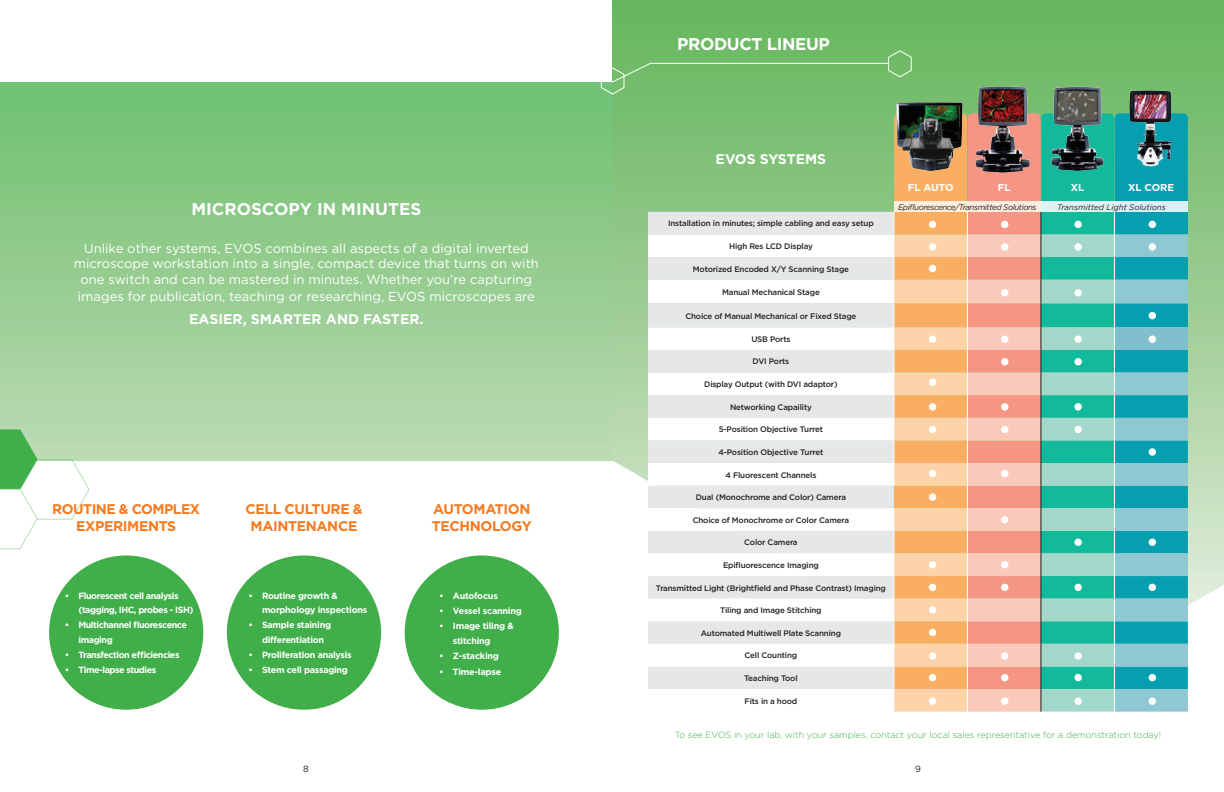
<style>
.page{position:relative;width:1224px;height:792px;background:#fff}
.page>*{position:absolute;margin:0;border:0;box-sizing:border-box;transform-origin:0 0}
.t1{font:700 17px "Gotham";letter-spacing:-.005em;color:#fff}
.t2{font:700 17px "Gotham";letter-spacing:-.025em;color:#fff}
.t3{font:700 14px/16.8px "Gotham";letter-spacing:-.025em;color:#f47b21;text-align:center}
.t4{font:700 14px "Gotham";color:#fff}
.t5{font:13px/15.6px "Gotham";color:#fff;text-align:center}
.t6{font:700 10px "Gotham";color:#fff}
.t7{font:700 9px/14.8px "Gotham";letter-spacing:-.035em;color:#fff}
.t8{font:300 9px "Gotham";color:#40ae49}
.t9{font:9px "Gotham";color:#231f20}
.t10{font:500 8px "Gotham";letter-spacing:-.02em;color:#231f20}
.t11{font:italic 8px "Gotham";letter-spacing:-.05em;color:#231f20}
.t12{font:italic 8px "Gotham";color:#231f20}
</style>
<div class="page">
<div style="left:0;top:83px;width:612px;height:377px;background:linear-gradient(to bottom,#6dc070,#bcdab2)"></div>
<svg style="left:0;top:429px;width:90px;height:121px"></svg>
<div style="left:49px;top:555px;width:154px;height:155px;background:#40ae49;border-radius:50%"></div>
<div style="left:227px;top:555px;width:154px;height:155px;background:#40ae49;border-radius:50%"></div>
<div style="left:405px;top:555px;width:154px;height:155px;background:#40ae49;border-radius:50%"></div>
<svg style="left:612px;top:0;width:612px;height:605px;background:#88c580"></svg>
<div style="left:648px;top:212px;width:246px;height:22px;background:#e6e7e9"></div>
<svg style="left:648px;top:234px;width:246px;height:455px"></svg>
<svg style="left:894px;top:113px;width:294px;height:599px;background:#a2b9a5"></svg>
<img style="left:891px;top:85px;width:75px;height:99px">
<img style="left:1119px;top:82px;width:67px;height:88px">
<img style="left:967px;top:67px;width:74px;height:108px">
<img style="left:1041px;top:85px;width:69px;height:88px">
<div style="left:929px;top:221px;width:7px;height:7px;background:#fff;border-radius:50%"></div>
<div style="left:1001px;top:221px;width:7px;height:7px;background:#fff;border-radius:50%"></div>
<div style="left:1074px;top:221px;width:8px;height:7px;background:#fff;border-radius:50%"></div>
<div style="left:1149px;top:221px;width:7px;height:7px;background:#fff;border-radius:50%"></div>
<div style="left:1149px;top:312px;width:7px;height:7px;background:#fff;border-radius:50%"></div>
<div style="left:1001px;top:336px;width:7px;height:7px;background:#fff;border-radius:50%"></div>
<div style="left:1074px;top:336px;width:8px;height:7px;background:#fff;border-radius:50%"></div>
<div style="left:1001px;top:403px;width:7px;height:8px;background:#fff;border-radius:50%"></div>
<div style="left:1074px;top:403px;width:8px;height:8px;background:#fff;border-radius:50%"></div>
<div style="left:1001px;top:561px;width:7px;height:8px;background:#fff;border-radius:50%"></div>
<div style="left:1074px;top:584px;width:8px;height:7px;background:#fff;border-radius:50%"></div>
<div style="left:1149px;top:584px;width:7px;height:7px;background:#fff;border-radius:50%"></div>
<div style="left:1149px;top:697px;width:7px;height:8px;background:#fff;border-radius:50%"></div>
<div style="left:929px;top:379px;width:7px;height:7px;background:#fff;border-radius:50%"></div>
<div style="left:929px;top:561px;width:7px;height:8px;background:#fff;border-radius:50%"></div>
<div style="left:929px;top:629px;width:7px;height:7px;background:#fff;border-radius:50%"></div>
<div style="left:929px;top:336px;width:7px;height:7px;background:#fff;border-radius:50%"></div>
<div style="left:929px;top:243px;width:7px;height:8px;background:#fff;border-radius:50%"></div>
<div style="left:1001px;top:243px;width:7px;height:8px;background:#fff;border-radius:50%"></div>
<div style="left:1074px;top:243px;width:8px;height:8px;background:#fff;border-radius:50%"></div>
<div style="left:1149px;top:243px;width:7px;height:8px;background:#fff;border-radius:50%"></div>
<div style="left:1149px;top:336px;width:7px;height:7px;background:#fff;border-radius:50%"></div>
<div style="left:1149px;top:448px;width:7px;height:8px;background:#fff;border-radius:50%"></div>
<div style="left:1001px;top:358px;width:7px;height:7px;background:#fff;border-radius:50%"></div>
<div style="left:1074px;top:358px;width:8px;height:7px;background:#fff;border-radius:50%"></div>
<div style="left:1001px;top:426px;width:7px;height:7px;background:#fff;border-radius:50%"></div>
<div style="left:1074px;top:426px;width:8px;height:7px;background:#fff;border-radius:50%"></div>
<div style="left:1001px;top:584px;width:7px;height:7px;background:#fff;border-radius:50%"></div>
<div style="left:1001px;top:470px;width:7px;height:7px;background:#fff;border-radius:50%"></div>
<div style="left:1001px;top:516px;width:7px;height:7px;background:#fff;border-radius:50%"></div>
<div style="left:1074px;top:539px;width:8px;height:7px;background:#fff;border-radius:50%"></div>
<div style="left:1149px;top:539px;width:7px;height:7px;background:#fff;border-radius:50%"></div>
<div style="left:1149px;top:674px;width:7px;height:7px;background:#fff;border-radius:50%"></div>
<div style="left:1001px;top:289px;width:7px;height:8px;background:#fff;border-radius:50%"></div>
<div style="left:1074px;top:289px;width:8px;height:8px;background:#fff;border-radius:50%"></div>
<div style="left:929px;top:403px;width:7px;height:8px;background:#fff;border-radius:50%"></div>
<div style="left:929px;top:584px;width:7px;height:7px;background:#fff;border-radius:50%"></div>
<div style="left:929px;top:652px;width:7px;height:8px;background:#fff;border-radius:50%"></div>
<div style="left:1001px;top:652px;width:7px;height:8px;background:#fff;border-radius:50%"></div>
<div style="left:1074px;top:652px;width:8px;height:8px;background:#fff;border-radius:50%"></div>
<div style="left:929px;top:470px;width:7px;height:7px;background:#fff;border-radius:50%"></div>
<div style="left:929px;top:265px;width:7px;height:7px;background:#fff;border-radius:50%"></div>
<div style="left:929px;top:426px;width:7px;height:7px;background:#fff;border-radius:50%"></div>
<div style="left:929px;top:606px;width:7px;height:8px;background:#fff;border-radius:50%"></div>
<div style="left:929px;top:674px;width:7px;height:7px;background:#fff;border-radius:50%"></div>
<div style="left:1001px;top:674px;width:7px;height:7px;background:#fff;border-radius:50%"></div>
<div style="left:1074px;top:674px;width:8px;height:7px;background:#fff;border-radius:50%"></div>
<div style="left:929px;top:697px;width:7px;height:8px;background:#fff;border-radius:50%"></div>
<div style="left:1001px;top:697px;width:7px;height:8px;background:#fff;border-radius:50%"></div>
<div style="left:1074px;top:697px;width:8px;height:8px;background:#fff;border-radius:50%"></div>
<div style="left:929px;top:493px;width:7px;height:8px;background:#fff;border-radius:50%"></div>
<div style="left:894px;top:201px;width:147px;height:11px;background:#fdeee0"></div>
<div style="left:1041px;top:201px;width:147px;height:11px;background:#dbf3f3"></div>
<svg style="left:600px;top:50px;width:313px;height:45px;background:#79bf71"></svg>
<p class="t1" style="left:191px;top:198px;width:231px">MICROSCOPY IN MINUTES</p>
<p class="t5" style="left:74px;top:240px;width:467px">Unlike other systems, EVOS combines all aspects of a digital inverted microscope workstation into a single, compact device that turns on with one switch and can be mastered in minutes. Whether you’re capturing</p>
<p class="t5" style="left:78px;top:288px;width:459px">images for publication, teaching or researching, EVOS microscopes are</p>
<p class="t4" style="left:189px;top:310px;width:236px">EASIER, SMARTER AND FASTER.</p>
<p class="t3" style="left:52px;top:501px;width:149px">ROUTINE &amp; COMPLEX<br>EXPERIMENTS</p>
<p class="t3" style="left:432px;top:501px;width:101px;text-align:left">AUTOMATION<br>TECHNOLOGY</p>
<p class="t3" style="left:245px;top:501px;width:119px">CELL CULTURE &amp;<br>MAINTENANCE</p>
<p class="t7" style="left:78px;top:588px;width:117px;text-indent:-14px">• Fluorescent cell analysis (tagging, IHC, probes - ISH)</p>
<p class="t7" style="left:78px;top:618px;width:110px;text-indent:-14px">• Multichannel fluorescence imaging</p>
<p class="t7" style="left:65px;top:647px;width:116px">• Transfection efficiencies</p>
<p class="t7" style="left:65px;top:662px;width:93px">• Time-lapse studies</p>
<p class="t7" style="left:262px;top:588px;width:107px;text-indent:-14px">• Routine growth &amp; morphology inspections</p>
<p class="t7" style="left:262px;top:618px;width:71px;text-indent:-14px">• Sample staining differentiation</p>
<p class="t7" style="left:248px;top:647px;width:105px">• Proliferation analysis</p>
<p class="t7" style="left:248px;top:662px;width:101px">• Stem cell passaging</p>
<p class="t9" style="left:303px;top:763px;width:7px">8</p>
<p class="t7" style="left:439px;top:588px;width:60px">• Autofocus</p>
<p class="t7" style="left:439px;top:603px;width:84px">• Vessel scanning</p>
<p class="t7" style="left:453px;top:618px;width:62px;line-height:15.2px;text-indent:-14px">• Image tiling &amp; stitching</p>
<p class="t7" style="left:439px;top:649px;width:61px">• Z-stacking</p>
<p class="t7" style="left:439px;top:664px;width:63px">• Time-lapse</p>
<p class="t2" style="left:677px;top:32px;width:154px">PRODUCT LINEUP</p>
<p class="t4" style="left:716px;top:150px;width:112px">EVOS SYSTEMS</p>
<p class="t6" style="left:908px;top:181px;width:47px">FL AUTO</p>
<p class="t6" style="left:998px;top:181px;width:14px">FL</p>
<p class="t6" style="left:1071px;top:181px;width:15px">XL</p>
<p class="t6" style="left:1128px;top:181px;width:48px">XL CORE</p>
<p class="t11" style="left:898px;top:202px;width:140px">Epifluorescence/Transmitted Solutions</p>
<p class="t12" style="left:1057px;top:202px;width:110px">Transmitted Light Solutions</p>
<p class="t10" style="left:668px;top:218px;width:207px">Installation in minutes; simple cabling and easy setup</p>
<p class="t10" style="left:729px;top:241px;width:85px">High Res LCD Display</p>
<p class="t10" style="left:693px;top:263px;width:158px">Motorized Encoded X/Y Scanning Stage</p>
<p class="t10" style="left:722px;top:287px;width:99px">Manual Mechanical Stage</p>
<p class="t10" style="left:685px;top:310px;width:173px">Choice of Manual Mechanical or Fixed Stage</p>
<p class="t10" style="left:751px;top:334px;width:41px">USB Ports</p>
<p class="t10" style="left:753px;top:356px;width:38px">DVI Ports</p>
<p class="t10" style="left:704px;top:379px;width:135px">Display Output (with DVI adaptor)</p>
<p class="t10" style="left:730px;top:402px;width:83px">Networking Capaility</p>
<p class="t10" style="left:719px;top:424px;width:106px">5-Position Objective Turret</p>
<p class="t10" style="left:718px;top:447px;width:106px">4-Position Objective Turret</p>
<p class="t10" style="left:726px;top:469px;width:92px">4 Fluorescent Channels</p>
<p class="t10" style="left:696px;top:492px;width:152px">Dual (Monochrome and Color) Camera</p>
<p class="t10" style="left:693px;top:515px;width:158px">Choice of Monochrome or Color Camera</p>
<p class="t10" style="left:744px;top:537px;width:55px">Color Camera</p>
<p class="t10" style="left:723px;top:560px;width:97px">Epifluorescence Imaging</p>
<p class="t10" style="left:656px;top:582px;width:232px">Transmitted Light (Brightfield and Phase Contrast) Imaging</p>
<p class="t10" style="left:720px;top:605px;width:103px">Tiling and Image Stitching</p>
<p class="t10" style="left:701px;top:628px;width:142px">Automated Multiwell Plate Scanning</p>
<p class="t10" style="left:745px;top:650px;width:54px">Cell Counting</p>
<p class="t10" style="left:744px;top:673px;width:55px">Teaching Tool</p>
<p class="t10" style="left:745px;top:695px;width:54px">Fits in a hood</p>
<p class="t8" style="left:675px;top:730px;width:488px">To see EVOS in your lab, with your samples, contact your local sales representative for a demonstration today!</p>
<p class="t9" style="left:915px;top:763px;width:7px">9</p>
</div>
